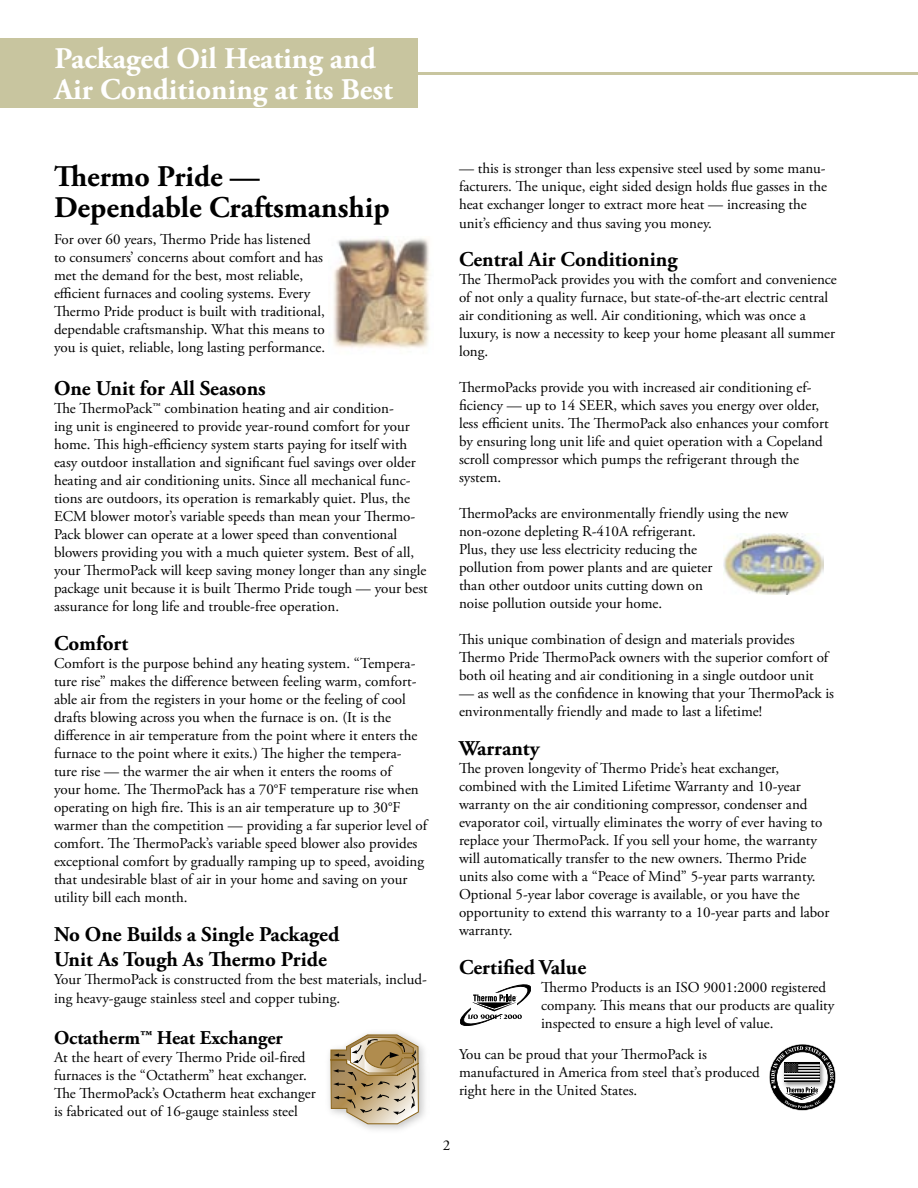
<style>
.page{position:relative;width:918px;height:1188px;background:#fff}
.page>*{position:absolute;margin:0;border:0;box-sizing:border-box;transform-origin:0 0}
.t1{font:700 30px/30.8px "Adobe Garamond Pro";color:#fff}
.Heading_3{font:700 30px/31.5px "Adobe Garamond Pro";color:#000}
.Body_Text{font:700 21px/25.2px "Adobe Garamond Pro";color:#000}
.t2{font:700 19.5px "Adobe Garamond Pro";color:#000}
.Body_Text-2{font:15px/18px "Adobe Garamond Pro";color:#000}
.Heading_3-2{font:15px/18px "Adobe Garamond Pro";color:#000}
</style>
<div class="page">
<hr style="left:0;top:72px;width:918px;height:3px;background:#c8c59f">
<div style="left:0;top:39px;width:418px;height:69px;background:#c8c59f"></div>
<div style="left:324px;top:1029px;width:106px;height:107px;background:#000;opacity:.25"></div>
<svg style="left:331px;top:1035px;width:88px;height:89px;background:#bba682"></svg>
<img style="left:333px;top:238px;width:97px;height:110px">
<img style="left:723px;top:533px;width:100px;height:61px">
<svg style="left:769px;top:1044px;width:67px;height:67px"></svg>
<svg style="left:460px;top:985px;width:71px;height:41px"></svg>
<p class="t1" style="left:55px;top:44px;width:340px">Packaged Oil Heating and<br>Air Conditioning at its Best</p>
<p class="Heading_3" style="left:54px;top:161px;width:337px">Thermo Pride —<br>Dependable Craftsmanship</p>
<p class="Heading_3-2" style="left:54px;top:231px;width:273px">For over 60 years, Thermo Pride has listened to consumers’ concerns about comfort and has met the demand for the best, most reliable, efficient furnaces and cooling systems. Every Thermo Pride product is built with traditional, dependable craftsmanship. What this means to you is quiet, reliable, long lasting performance.</p>
<p class="Body_Text" style="left:54px;top:376px;width:213px">One Unit for All Seasons</p>
<p class="Body_Text-2" style="left:54px;top:400px;width:375px">The ThermoPack™ combination heating and air condition-<br>ing unit is engineered to provide year-round comfort for your home. This high-efficiency system starts paying for itself with easy outdoor installation and significant fuel savings over older heating and air conditioning units. Since all mechanical func&shy;tions are outdoors, its operation is remarkably quiet. Plus, the ECM blower motor’s variable speeds than mean your Thermo-Pack blower can operate at a lower speed than conventional blowers providing you with a much quieter system. Best of all, your ThermoPack will keep saving money longer than any single package unit because it is built Thermo Pride tough — your best assurance for long life and trouble-free operation.</p>
<p class="Body_Text" style="left:54px;top:631px;width:76px">Comfort</p>
<p class="Body_Text-2" style="left:54px;top:655px;width:375px">Comfort is the purpose behind any heating system. “Tempera&shy;ture rise” makes the difference between feeling warm, comfort&shy;able air from the registers in your home or the feeling of cool drafts blowing across you when the furnace is on. (It is the difference in air temperature from the point where it enters the furnace to the point where it exits.) The higher the tempera&shy;ture rise — the warmer the air when it enters the rooms of<br>your home. The ThermoPack has a 70°F temperature rise when operating on high fire. This is an air temperature up to 30°F warmer than the competition — providing a far superior level of comfort. The ThermoPack’s variable speed blower also provides exceptional comfort by gradually ramping up to speed, avoiding that undesirable blast of air in your home and saving on your utility bill each month.</p>
<p class="Body_Text" style="left:54px;top:922px;width:287px">No One Builds a Single Packaged<br>Unit As Tough As Thermo Pride</p>
<p class="Body_Text-2" style="left:54px;top:970px;width:374px;line-height:18.9px">Your ThermoPack is constructed from the best materials, includ&shy;ing heavy-gauge stainless steel and copper tubing.</p>
<p class="t2" style="left:54px;top:1027px;width:230px">Octatherm™ Heat Exchanger</p>
<p class="Body_Text-2" style="left:54px;top:1049px;width:263px">At the heart of every Thermo Pride oil-fired furnaces is the “Octatherm” heat exchanger.<br>The ThermoPack’s Octatherm heat exchanger is fabricated out of 16-gauge stainless steel</p>
<p class="Body_Text-2" style="left:459px;top:160px;width:370px">— this is stronger than less expensive steel used by some manu&shy;facturers. The unique, eight sided design holds flue gasses in the heat exchanger longer to extract more heat — increasing the unit’s efficiency and thus saving you money.</p>
<p class="Body_Text" style="left:459px;top:248px;width:220px">Central Air Conditioning</p>
<p class="Body_Text-2" style="left:459px;top:271px;width:379px">The ThermoPack provides you with the comfort and convenience of not only a quality furnace, but state-of-the-art electric central air conditioning as well. Air conditioning, which was once a luxury, is now a necessity to keep your home pleasant all summer long.</p>
<p class="Body_Text-2" style="left:459px;top:379px;width:371px">ThermoPacks provide you with increased air conditioning ef&shy;ficiency — up to 14 SEER, which saves you energy over older, less efficient units. The ThermoPack also enhances your comfort by ensuring long unit life and quiet operation with a Copeland scroll compressor which pumps the refrigerant through the system.</p>
<p class="Body_Text-2" style="left:459px;top:505px;width:331px">ThermoPacks are environmentally friendly using the new non-ozone depleting R-410A refrigerant.<br>Plus, they use less electricity reducing the<br>pollution from power plants and are quieter<br>than other outdoor units cutting down on<br>noise pollution outside your home.</p>
<p class="Body_Text-2" style="left:459px;top:631px;width:371px">This unique combination of design and materials provides<br>Thermo Pride ThermoPack owners with the superior comfort of both oil heating and air conditioning in a single outdoor unit</p>
<p class="Body_Text-2" style="left:459px;top:685px;width:377px">— as well as the confidence in knowing that your ThermoPack is environmentally friendly and made to last a lifetime!</p>
<p class="Body_Text" style="left:459px;top:736px;width:82px">Warranty</p>
<p class="Body_Text-2" style="left:459px;top:760px;width:372px">The proven longevity of Thermo Pride’s heat exchanger, combined with the Limited Lifetime Warranty and 10-year warranty on the air conditioning compressor, condenser and evaporator coil, virtually eliminates the worry of ever having to replace your ThermoPack. If you sell your home, the warranty will automatically transfer to the new owners. Thermo Pride units also come with a “Peace of Mind” 5-year parts warranty.<br>Optional 5-year labor coverage is available, or you have the opportunity to extend this warranty to a 10-year parts and labor warranty.</p>
<p class="Body_Text" style="left:459px;top:955px;width:129px">Certified Value</p>
<p class="Body_Text-2" style="left:541px;top:979px;width:295px">Thermo Products is an ISO 9001:2000 registered company. This means that our products are quality inspected to ensure a high level of value.</p>
<p class="Body_Text-2" style="left:459px;top:1046px;width:302px">You can be proud that your ThermoPack is manufactured in America from steel that’s produced right here in the United States.</p>
<p class="Body_Text-2" style="left:443px;top:1137px;width:9px">2</p>
</div>
